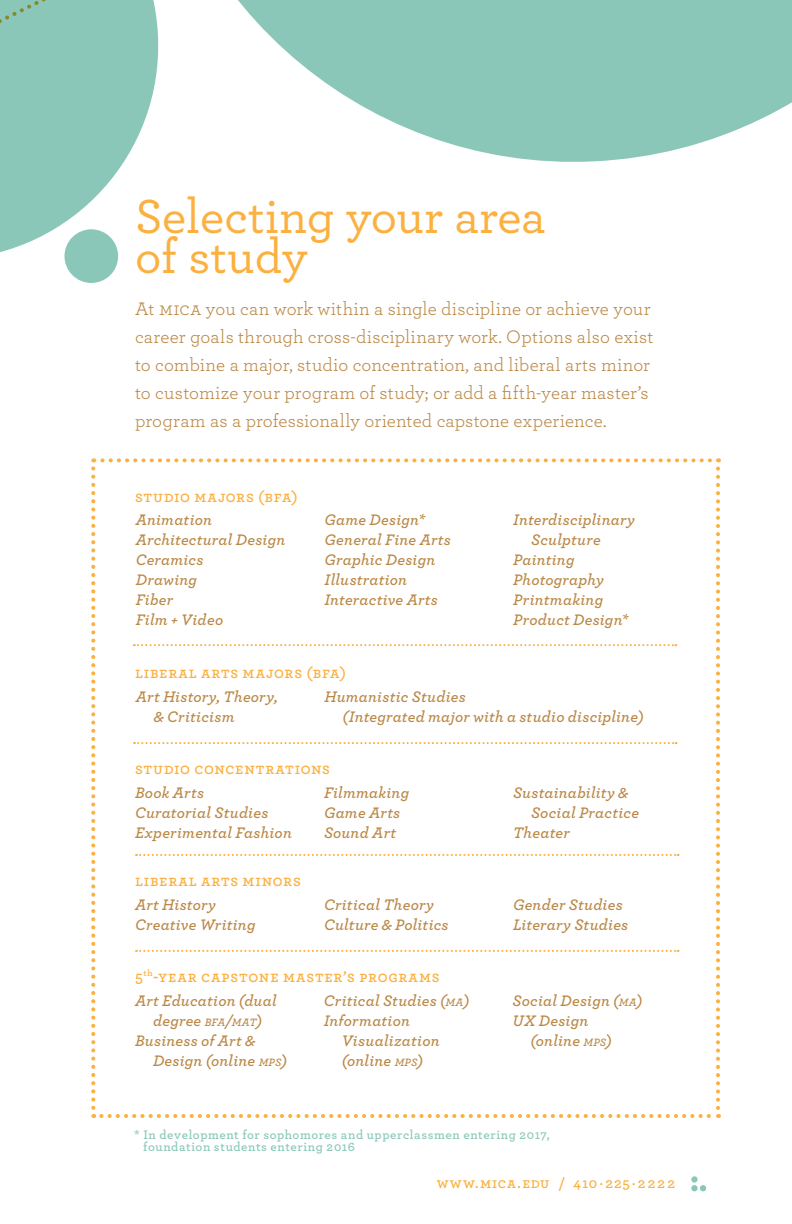
<style>
.page{position:relative;width:792px;height:1224px;background:#fff}
.page>*{position:absolute;margin:0;border:0;box-sizing:border-box;transform-origin:0 0}
.t1{font:500 50px/40px "Archer";color:#fbb03f}
.BODY_TEXT{font:19px/28px "Archer";letter-spacing:.005em;color:#bb8846}
.List_Transfer{font:italic 600 16px/20px "Archer";letter-spacing:.015em;color:#bb8846}
.List_Header{font:600 16px "Archer";letter-spacing:.05em;color:#fbb03f}
.t2{font:600 15px "Archer";letter-spacing:.055em;color:#fbb03f}
.List_Header-2{font:600 13px/12px "Archer";letter-spacing:.04em;color:#8ac7b9}
.s1{font-size:11.2px}
.s2{font-style:inherit}
</style>
<div class="page">
<svg style="left:564px;top:0;width:228px;height:162px;background:#97cdc0"></svg>
<svg style="left:0;top:0;width:564px;height:283px"></svg>
<svg style="left:91px;top:468px;width:4px;height:650px"></svg>
<svg style="left:101px;top:1114px;width:618px;height:4px"></svg>
<svg style="left:716px;top:458px;width:4px;height:650px"></svg>
<svg style="left:93px;top:458px;width:617px;height:4px"></svg>
<div style="left:64px;top:229px;width:54px;height:54px;background:#8ac7b9;border-radius:50%"></div>
<svg style="left:691px;top:1176px;width:7px;height:7px"></svg>
<svg style="left:700px;top:1185px;width:6px;height:6px"></svg>
<div style="left:691px;top:1185px;width:7px;height:6px;background:#8ac7b9;border-radius:50%"></div>
<svg style="left:134px;top:644px;width:542px;height:2px"></svg>
<svg style="left:134px;top:742px;width:543px;height:2px"></svg>
<svg style="left:136px;top:854px;width:543px;height:2px"></svg>
<svg style="left:136px;top:950px;width:543px;height:2px"></svg>
<p class="t1" style="left:135px;top:194px;width:412px">Selecting your area of study</p>
<p class="BODY_TEXT" style="left:135px;top:294px;width:520px">At MICA you can work within a single discipline or achieve your career goals through cross-disciplinary work. Options also exist to combine a major, studio concentration, and liberal arts minor to customize your program of study; or add a fifth-year master’s program as a professionally oriented capstone experience.</p>
<p class="List_Header" style="left:135px;top:484px;width:164px">Studio Majors (BFA)</p>
<p class="List_Transfer" style="left:136px;top:508px;width:78px">Animation</p>
<p class="List_Transfer" style="left:136px;top:528px;width:151px">Architectural Design</p>
<p class="List_Transfer" style="left:136px;top:548px;width:69px">Ceramics</p>
<p class="List_Transfer" style="left:136px;top:568px;width:63px">Drawing</p>
<p class="List_Transfer" style="left:136px;top:588px;width:39px">Fiber</p>
<p class="List_Transfer" style="left:136px;top:608px;width:89px">Film + Video</p>
<p class="List_Transfer" style="left:325px;top:508px;width:102px">Game Design*</p>
<p class="List_Transfer" style="left:325px;top:528px;width:128px">General Fine Arts</p>
<p class="List_Transfer" style="left:325px;top:548px;width:112px">Graphic Design</p>
<p class="List_Transfer" style="left:325px;top:568px;width:84px">Illustration</p>
<p class="List_Transfer" style="left:325px;top:588px;width:115px">Interactive Arts</p>
<p class="List_Transfer" style="left:531px;top:508px;width:105px;text-indent:-18px">Interdisciplinary<br>Sculpture</p>
<p class="List_Transfer" style="left:513px;top:548px;width:63px">Painting</p>
<p class="List_Transfer" style="left:513px;top:568px;width:92px">Photography</p>
<p class="List_Transfer" style="left:513px;top:588px;width:91px">Printmaking</p>
<p class="List_Transfer" style="left:513px;top:608px;width:117px">Product Design*</p>
<p class="List_Header" style="left:135px;top:661px;width:213px">Liberal Arts Majors (BFA)</p>
<p class="List_Transfer" style="left:154px;top:686px;width:125px;text-indent:-18px">Art History, Theory, &amp; Criticism</p>
<p class="List_Transfer" style="left:343px;top:686px;width:303px;text-indent:-18px">Humanistic Studies<br>(Integrated major with a studio discipline)</p>
<p class="List_Header" style="left:135px;top:757px;width:197px">Studio Concentrations</p>
<p class="List_Transfer" style="left:135px;top:782px;width:71px">Book Arts</p>
<p class="List_Transfer" style="left:135px;top:802px;width:135px">Curatorial Studies</p>
<p class="List_Transfer" style="left:135px;top:822px;width:158px">Experimental Fashion</p>
<p class="List_Transfer" style="left:324px;top:782px;width:87px">Filmmaking</p>
<p class="List_Transfer" style="left:324px;top:802px;width:78px">Game Arts</p>
<p class="List_Transfer" style="left:324px;top:822px;width:74px">Sound Art</p>
<p class="List_Transfer" style="left:531px;top:782px;width:110px;text-indent:-18px">Sustainability &amp;<br>Social Practice</p>
<p class="List_Transfer" style="left:513px;top:822px;width:58px">Theater</p>
<p class="List_Header" style="left:135px;top:869px;width:167px">Liberal Arts Minors</p>
<p class="List_Transfer" style="left:135px;top:894px;width:83px">Art History</p>
<p class="List_Transfer" style="left:135px;top:914px;width:122px">Creative Writing</p>
<p class="List_Transfer" style="left:324px;top:894px;width:112px">Critical Theory</p>
<p class="List_Transfer" style="left:324px;top:914px;width:126px">Culture &amp; Politics</p>
<p class="List_Header" style="left:135px;top:964px;width:306px">5<sup>th</sup>-Year Capstone Master’s Programs</p>
<p class="List_Transfer" style="left:135px;top:990px;width:143px;text-align:center">Art Education (dual degree <span class="s1">BFA</span><span class="s2">/</span><span class="s1">MAT</span>)</p>
<p class="List_Transfer" style="left:153px;top:1030px;width:136px;text-indent:-18px">Business of Art &amp;<br>Design (online <span class="s1">MPS</span>)</p>
<p class="List_Transfer" style="left:324px;top:990px;width:147px">Critical Studies (<span class="s1">MA</span>)</p>
<p class="List_Transfer" style="left:342px;top:1010px;width:99px;text-indent:-18px">Information<br>Visualization (online <span class="s1">MPS</span>)</p>
<p class="List_Transfer" style="left:513px;top:894px;width:111px">Gender Studies</p>
<p class="List_Transfer" style="left:513px;top:914px;width:117px">Literary Studies</p>
<p class="List_Transfer" style="left:512px;top:990px;width:131px">Social Design (<span class="s1">MA</span>)</p>
<p class="List_Transfer" style="left:530px;top:1010px;width:83px;text-indent:-18px">UX Design (online <span class="s1">MPS</span>)</p>
<p class="List_Header-2" style="left:143px;top:1128px;width:408px;text-indent:-9px">* In development for sophomores and upperclassmen entering 2017, foundation students entering 2016</p>
<p class="t2" style="left:437px;top:1172px;width:240px">www.mica.edu / 410·225·2222</p>
</div>
